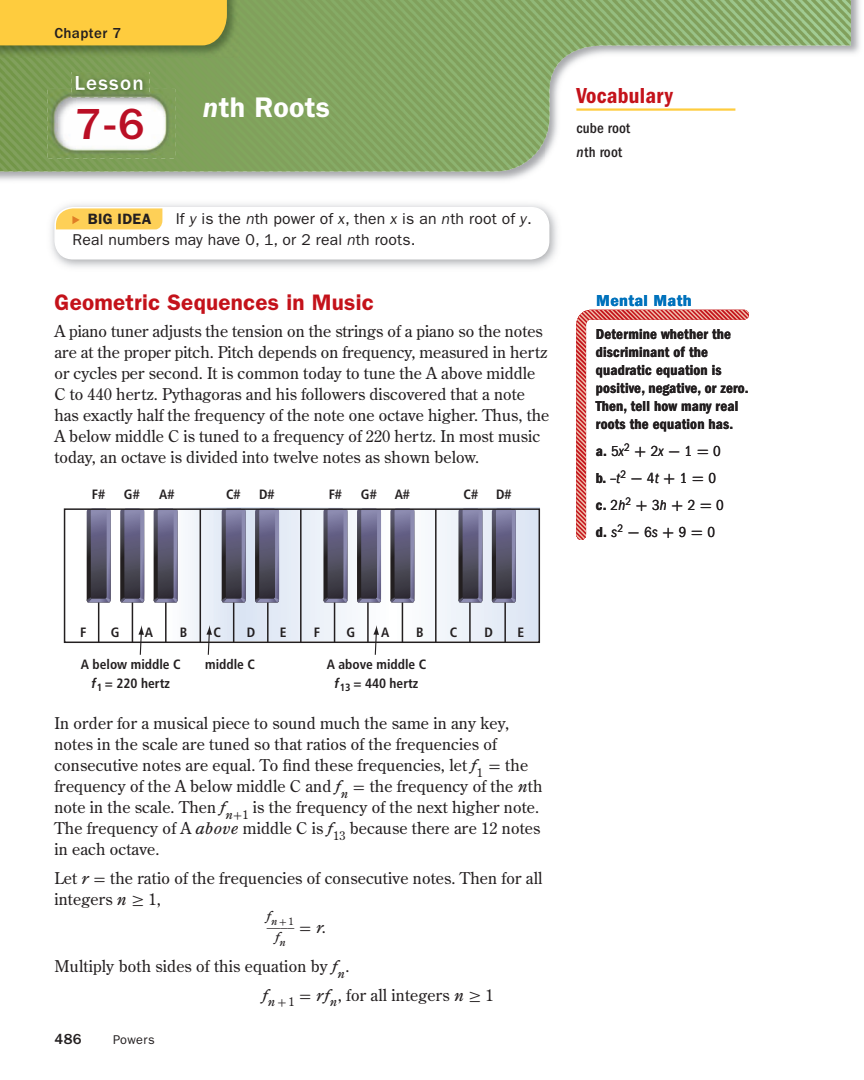
<style>
.page{position:relative;width:864px;height:1080px;background:#fff}
.page>*{position:absolute;margin:0;border:0;box-sizing:border-box;transform-origin:0 0}
.t1{font:500 45px "ITC Franklin Gothic Std";color:#ba0f25}
.t2{font:600 28.5px "ITC Franklin Gothic Std";letter-spacing:.01em;color:#fff}
.t3{font:600 22.5px "ITC Franklin Gothic Std";letter-spacing:.01em;color:#c4121a}
.t4{font:22.5px "ITC Franklin Gothic Std Dm Cd";letter-spacing:.01em;color:#c4121a}
.t5{font:500 21px "ITC Franklin Gothic Std";letter-spacing:.06em;color:#fff}
.t6{font:16.5px "ITC Franklin Gothic Std Dm Cd";letter-spacing:.02em;color:#0072bc;scale:1.12 1}
.t7{font:16.2px/21px "Century Old Style Std";letter-spacing:.01em;color:#231f20}
.t8{font:16.2px "Uni Math";color:#231f20}
.t9{font:15.75px/21px "ITC Franklin Gothic Std";letter-spacing:.01em;color:#231f20}
.t10{font:15px/18px "ITC Franklin Gothic Std Dm Cd";letter-spacing:.01em;color:#231f20}
.t11{font:condensed 15px "ITC Franklin Gothic Std";color:#231f20}
.t12{font:500 condensed 15px/24px "ITC Franklin Gothic Std";letter-spacing:.01em;color:#231f20}
.t13{font:500 15px "ITC Franklin Gothic Std";letter-spacing:.025em;color:#231f20}
.t14{font:600 15px "ITC Franklin Gothic Std";letter-spacing:.02em;color:#231f20}
.t15{font:13.8px "Uni Math";color:#231f20}
.t16{font:italic 13.8px "Century Old Style Std";color:#231f20;scale:1.1 1}
.t17{font:700 condensed 13.5px "Frutiger LT Std";color:#231f20}
.t18{font:12.75px "ITC Franklin Gothic Std";letter-spacing:.03em;color:#231f20}
.t19{font:italic 10.35px "Century Old Style Std";color:#231f20;scale:1.1 1}
.s1{font-style:italic}
.s2{font-family:"ITC Franklin Gothic Std Dm Cd";font-stretch:normal}
.s3{font-family:"Uni Math";font-stretch:normal;font-size:16.2px}
.s4{font-family:"ITC Franklin Gothic Std Dm Cd";font-size:15px}
.s5{font-size:15px}
.s6{font-family:"ITC Franklin Gothic Std";font-style:italic;font-stretch:condensed;font-size:15px}
.s7{font-family:"ITC Franklin Gothic Std";font-stretch:condensed;font-size:15px}
.s8{font-family:"Uni Math"}
.s9{font-family:"Uni Math";font-style:normal}
.s10{font-style:normal}
.s11{font-family:"Century Old Style Std";font-style:italic}
.s12{font-family:"Century Old Style Std"}
</style>
<div class="page">
<img style="left:851px;top:5px;width:9px;height:49px">
<img style="left:0;top:171px;width:14px;height:10px">
<img style="left:14px;top:171px;width:518px;height:10px">
<img style="left:0;top:0;width:851px;height:171px">
<img style="left:71px;top:72px;width:79px;height:17px">
<img style="left:76px;top:76px;width:66px;height:13px">
<img style="left:0;top:0;width:239px;height:58px">
<img style="left:48px;top:89px;width:127px;height:70px">
<img style="left:51px;top:204px;width:506px;height:63px">
<div style="left:55px;top:208px;width:494px;height:51px;background:#fff;border-radius:18px"></div>
<div style="left:54px;top:207px;width:495px;height:53px;border:2px solid #fff;border-radius:18px"></div>
<svg style="left:55px;top:208px;width:107px;height:21px;background:#fdd160"></svg>
<svg style="left:86px;top:511px;width:451px;height:129px"></svg>
<hr style="left:200px;top:509px;width:1px;height:133px;background:#231f20">
<hr style="left:98px;top:509px;width:1px;height:133px;background:#231f20">
<hr style="left:132px;top:509px;width:1px;height:133px;background:#231f20">
<hr style="left:165px;top:509px;width:2px;height:133px;background:#231f20">
<hr style="left:233px;top:509px;width:1px;height:133px;background:#231f20">
<hr style="left:267px;top:509px;width:2px;height:133px;background:#231f20">
<hr style="left:402px;top:509px;width:1px;height:133px;background:#231f20">
<hr style="left:300px;top:509px;width:2px;height:133px;background:#231f20">
<hr style="left:334px;top:509px;width:1px;height:133px;background:#231f20">
<hr style="left:367px;top:509px;width:2px;height:133px;background:#231f20">
<hr style="left:435px;top:509px;width:2px;height:133px;background:#231f20">
<hr style="left:469px;top:509px;width:2px;height:133px;background:#231f20">
<hr style="left:504px;top:509px;width:2px;height:133px;background:#231f20">
<svg style="left:87px;top:511px;width:24px;height:92px;background:#5b5970"></svg>
<svg style="left:120px;top:511px;width:24px;height:92px;background:#5c5970"></svg>
<svg style="left:154px;top:511px;width:24px;height:92px;background:#5b5970"></svg>
<svg style="left:222px;top:511px;width:24px;height:92px;background:#5b5870"></svg>
<svg style="left:255px;top:511px;width:24px;height:92px;background:#5a586f"></svg>
<svg style="left:323px;top:511px;width:24px;height:92px;background:#5d5a71"></svg>
<svg style="left:357px;top:511px;width:24px;height:92px;background:#5a586f"></svg>
<svg style="left:390px;top:511px;width:24px;height:92px;background:#5d5a71"></svg>
<svg style="left:458px;top:511px;width:24px;height:92px;background:#5d5a71"></svg>
<svg style="left:492px;top:511px;width:24px;height:92px;background:#5a586f"></svg>
<div style="left:64px;top:508px;width:476px;height:135px;border:2px solid #231f20"></div>
<svg style="left:138px;top:625px;width:6px;height:30px"></svg>
<svg style="left:206px;top:625px;width:6px;height:30px"></svg>
<svg style="left:373px;top:625px;width:6px;height:30px"></svg>
<svg style="left:576px;top:310px;width:173px;height:230px"></svg>
<hr style="left:576px;top:108px;width:159px;height:3px;background:#fecc3e">
<div style="left:0;top:0;width:227px;height:45px;background:#fecc3e"></div>
<p class="t13" style="left:54px;top:28px;width:68px">Chapter 7</p>
<p class="t5" style="left:74px;top:75px;width:71px">Lesson</p>
<p class="t1" style="left:75px;top:108px;width:71px">7-6</p>
<p class="t2" style="left:203px;top:98px;width:129px"><span class="s1">n</span>th Roots</p>
<p class="t9" style="left:72px;top:210px;width:461px;text-indent:103px">If <span class="s1">y</span> is the <span class="s1">n</span>th power of <span class="s1">x</span>, then <span class="s1">x</span> is an <span class="s1">n</span>th root of <span class="s1">y</span>.<br>Real numbers may have 0, 1, or 2 real <span class="s1">n</span>th roots.</p>
<p class="t14" style="left:88px;top:214px;width:65px">BIG IDEA</p>
<p class="t3" style="left:55px;top:295px;width:321px">Geometric Sequences in Music</p>
<p class="t7" style="left:54px;top:322px;width:496px">A piano tuner adjusts the tension on the strings of a piano so the notes are at the proper pitch. Pitch depends on frequency, measured in hertz or cycles per second. It is common today to tune the A above middle C to 440 hertz. Pythagoras and his followers discovered that a note has exactly half the frequency of the note one octave higher. Thus, the A below middle C is tuned to a frequency of 220 hertz. In most music today, an octave is divided into twelve notes as shown below.</p>
<p class="t17" style="left:92px;top:489px;width:15px">F#</p>
<p class="t17" style="left:124px;top:489px;width:17px">G#</p>
<p class="t17" style="left:159px;top:489px;width:17px">A#</p>
<p class="t17" style="left:226px;top:489px;width:16px">C#</p>
<p class="t17" style="left:259px;top:489px;width:17px">D#</p>
<p class="t17" style="left:329px;top:489px;width:15px">F#</p>
<p class="t17" style="left:361px;top:489px;width:17px">G#</p>
<p class="t17" style="left:395px;top:489px;width:17px">A#</p>
<p class="t17" style="left:464px;top:489px;width:16px">C#</p>
<p class="t17" style="left:496px;top:489px;width:17px">D#</p>
<p class="t4" style="left:576px;top:88px;width:98px">Vocabulary</p>
<p class="t12" style="left:576px;top:117px;width:55px">cube root <span class="s1">n</span> th root</p>
<p class="t6" style="left:596px;top:295px;width:87px">Mental Math</p>
<p class="t10" style="left:596px;top:326px;width:154px">Determine whether the discriminant of the quadratic equation is positive, negative, or zero.<br>Then, tell how many real roots the equation has.</p>
<p class="t11" style="left:596px;top:446px;width:126px"><span class="s2">a.</span> 5<span class="s1">x</span><sup>2</sup> <span class="s3">+</span> 2<span class="s1">x</span> <span class="s3">−</span> 1 <span class="s3">=</span> 0</p>
<p class="t8" style="left:596px;top:471px;width:122px"><span class="s4">b.</span> <span class="s5">–</span><span class="s6">t</span><sup>2</sup> − <span class="s7">4</span><span class="s6">t</span> + <span class="s7">1</span> = <span class="s7">0</span></p>
<p class="t11" style="left:596px;top:500px;width:130px"><span class="s2">c.</span> 2<span class="s1">h</span><sup>2</sup> <span class="s3">+</span> 3<span class="s1">h</span> <span class="s3">+</span> 2 <span class="s3">=</span> 0</p>
<p class="t8" style="left:596px;top:525px;width:121px"><span class="s4">d.</span> <span class="s6">s</span><sup>2</sup> − <span class="s7">6</span><span class="s6">s</span> + <span class="s7">9</span> = <span class="s7">0</span></p>
<p class="t17" style="left:80px;top:626px;width:8px">F</p>
<p class="t17" style="left:111px;top:626px;width:10px">G</p>
<p class="t17" style="left:145px;top:626px;width:10px">A</p>
<p class="t17" style="left:180px;top:626px;width:9px">B</p>
<p class="t17" style="left:214px;top:626px;width:9px">C</p>
<p class="t17" style="left:247px;top:626px;width:10px">D</p>
<p class="t17" style="left:280px;top:626px;width:8px">E</p>
<p class="t17" style="left:314px;top:626px;width:8px">F</p>
<p class="t17" style="left:346px;top:626px;width:10px">G</p>
<p class="t17" style="left:381px;top:626px;width:10px">A</p>
<p class="t17" style="left:416px;top:626px;width:9px">B</p>
<p class="t17" style="left:450px;top:626px;width:9px">C</p>
<p class="t17" style="left:485px;top:626px;width:10px">D</p>
<p class="t17" style="left:518px;top:626px;width:8px">E</p>
<p class="t17" style="left:81px;top:659px;width:101px">A below middle C</p>
<p class="t17" style="left:327px;top:659px;width:101px">A above middle C</p>
<p class="t17" style="left:205px;top:659px;width:51px">middle C</p>
<p class="t17" style="left:91px;top:678px;width:81px"><span class="s1">f</span> <sub>1</sub> = 220 hertz</p>
<p class="t17" style="left:334px;top:678px;width:86px"><span class="s1">f</span> <sub>13</sub> = 440 hertz</p>
<p class="t7" style="left:54px;top:714px;width:490px">In order for a musical piece to sound much the same in any key, notes in the scale are tuned so that ratios of the frequencies of consecutive notes are equal. To find these frequencies, let <span class="s1">f</span><sub>1</sub> <span class="s8">=</span> the frequency of the A below middle C and <span class="s1">f</span><sub>n</sub> <span class="s8">=</span> the frequency of the <span class="s1">n</span>th note in the scale. Then <span class="s1">f</span><sub>n</sub><sub>+</sub><sub>1</sub> is the frequency of the next higher note.<br>The frequency of A <span class="s1">above</span> middle C is <span class="s1">f</span><sub>13</sub> because there are 12 notes in each octave.</p>
<p class="t7" style="left:54px;top:868px;width:489px">Let <span class="s1">r</span> <span class="s8">=</span> the ratio of the frequencies of consecutive notes. Then for all integers <span class="s1">n</span> <span class="s8">≥</span> 1,</p>
<p class="t16" style="left:267px;top:910px;width:5px">f</p>
<p class="t15" style="left:267px;top:917px;width:29px">____</p>
<p class="t19" style="left:271px;top:918px;width:22px">n <span class="s9">+</span> <span class="s10">1</span></p>
<p class="t16" style="left:275px;top:931px;width:11px">f<sub>n</sub></p>
<p class="t8" style="left:299px;top:921px;width:29px">= <span class="s11">r</span><span class="s12">.</span></p>
<p class="t7" style="left:263px;top:953px;width:232px;line-height:28.5px;text-indent:-208px">Multiply both sides of this equation by <span class="s1">f</span><sub>n</sub>.<br><span class="s1">f</span><sub>n</sub> <sub>+</sub> <sub>1</sub> <span class="s8">=</span> <span class="s1">rf</span><sub>n</sub>, for all integers <span class="s1">n</span> <span class="s8">≥</span> 1</p>
<p class="t13" style="left:54px;top:1034px;width:29px">486</p>
<p class="t18" style="left:113px;top:1036px;width:43px">Powers</p>
</div>
